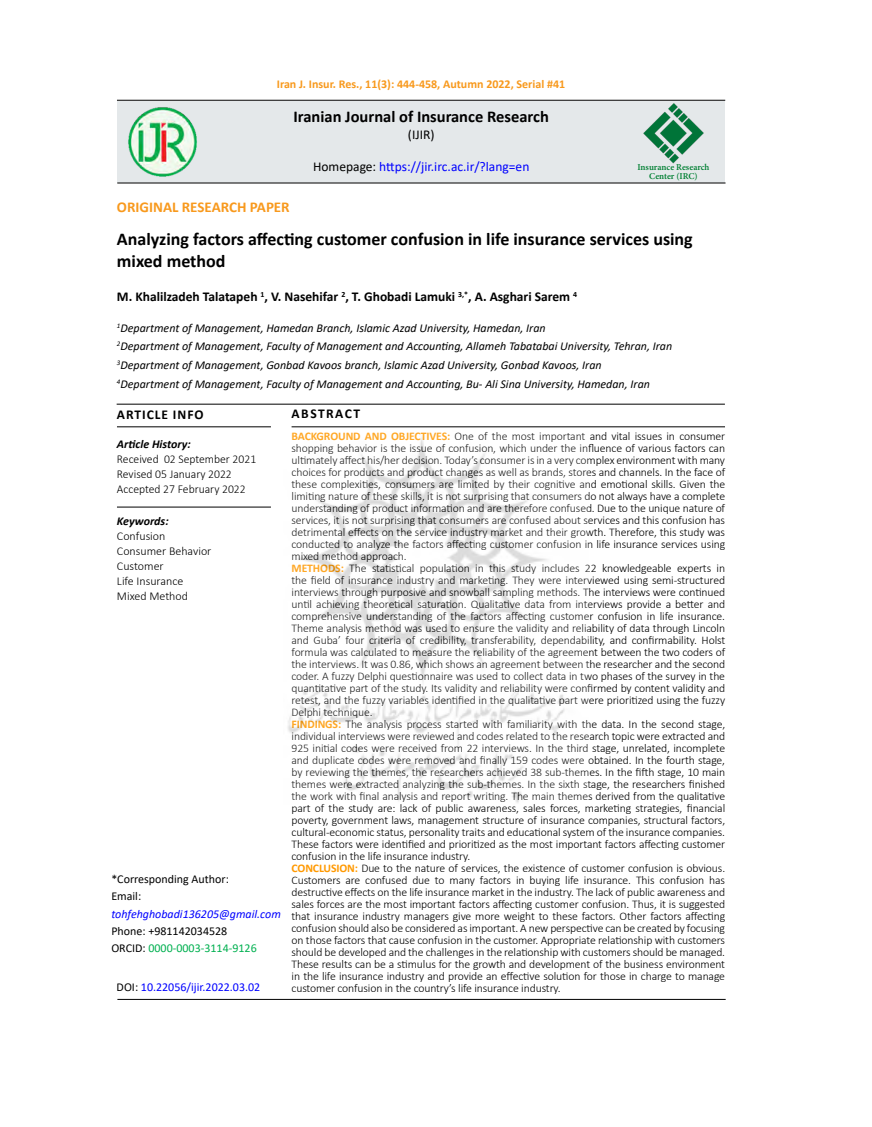
<style>
.page{position:relative;width:872px;height:1127px;background:#fff}
.page>*{position:absolute;margin:0;border:0;box-sizing:border-box;transform-origin:0 0}
.t1{font:700 18px/21.6px "Calibri";color:#000}
.t2{font:700 16.5px "Calibri";color:#000}
.t3{font:700 15px "Calibri";color:#f8991d}
.t4{font:700 13.5px "Calibri";color:#000}
.t5{font:13.5px "Calibri";color:#00f}
.t6{font:700 13.5px "Calibri";letter-spacing:.07em;color:#000}
.t7{font:700 13.5px "Calibri";letter-spacing:.11em;color:#000}
.t8{font:13.5px "Calibri";color:#000}
.t9{font:italic 12px "Calibri";color:#000}
.t10{font:300 12px/15px "Calibri";color:#000}
.t11{font:12px/17.2px "Calibri";color:#000}
.t12{font:700 12px "Calibri";color:#f8991d}
.t13{font:italic 12px "Calibri";color:#00f}
.t14{font:12px "Calibri";color:#00f}
.t15{font:italic 700 12px "Calibri";color:#000}
.t16{font:300 11.7px/12px "Calibri";letter-spacing:-.01em;color:#000}
.t17{font:700 11.7px "Calibri";letter-spacing:-.01em;color:#f90}
.t18{font:600 9px "Minion Pro";letter-spacing:-.005em;color:#007f32}
.t19{font:700 7.8px "Calibri";color:#000}
.t20{font:italic 7.05px "Calibri";color:#000}
.s1{color:#000}
.s2{color:#00b050}
.s3{font-weight:700;color:#f90}
</style>
<div class="page">
<hr style="left:117px;top:100px;width:608px;height:1px;background:#000">
<div style="left:117px;top:101px;width:608px;height:82px;background:#e4e8ea"></div>
<hr style="left:117px;top:426px;width:154px;height:1px;background:#000">
<hr style="left:291px;top:426px;width:434px;height:1px;background:#000">
<hr style="left:117px;top:507px;width:154px;height:1px;background:#000">
<hr style="left:117px;top:404px;width:608px;height:1px;background:#000">
<hr style="left:117px;top:999px;width:608px;height:1px;background:#000">
<hr style="left:117px;top:183px;width:608px;height:1px;background:#000">
<img style="left:128px;top:107px;width:69px;height:70px">
<img style="left:643px;top:103px;width:61px;height:61px">
<img style="left:288px;top:438px;width:278px;height:365px">
<p class="t12" style="left:277px;top:75px;width:290px">Iran .J Insur. Res., 11 : )3( 444-458, Autumn 2022, Serial #41</p>
<h2 class="t2" style="left:293px;top:105px;width:257px">Iranian Journal of Insurance Research</h2>
<p class="t8" style="left:408px;top:125px;width:28px">(IJIR(</p>
<p class="t5" style="left:313px;top:157px;width:218px"><span class="s1">Homepage:</span> https://jir.irc.ac ?/i r. lang=en</p>
<p class="t18" style="left:637px;top:161px;width:73px">Insurance Research</p>
<p class="t18" style="left:649px;top:170px;width:50px">Center (IRC(</p>
<p class="t3" style="left:117px;top:196px;width:174px">ORIGINAL RESEARCH PAPER</p>
<h1 class="t1" style="left:117px;top:228px;width:577px">Analyzing factors affecting customer confusion in life insurance services using mixed method</h1>
<p class="t19" style="left:261px;top:288px;width:5px">1</p>
<p class="t4" style="left:464px;top:287px;width:107px">A,<sup>*</sup> . Asghari Sarem</p>
<p class="t4" style="left:117px;top:287px;width:142px">M. Khalilzadeh Talatapeh</p>
<p class="t19" style="left:341px;top:288px;width:5px">2</p>
<p class="t19" style="left:458px;top:288px;width:8px">3,</p>
<p class="t4" style="left:265px;top:287px;width:75px">.V, Nasehifar</p>
<p class="t19" style="left:573px;top:288px;width:5px">4</p>
<p class="t4" style="left:345px;top:287px;width:111px">.T, Ghobadi Lamuki</p>
<p class="t20" style="left:117px;top:320px;width:5px">1</p>
<p class="t9" style="left:120px;top:319px;width:427px">Department of Management, Hamedan Branch, Islamic Azad University, Hamedan, Iran</p>
<p class="t20" style="left:117px;top:339px;width:5px">2</p>
<p class="t9" style="left:120px;top:338px;width:553px">Department of Management, Faculty of Management and Accounting, Allameh Tabatabai University, Tehran, Iran</p>
<p class="t20" style="left:117px;top:358px;width:5px">3</p>
<p class="t9" style="left:120px;top:357px;width:483px">Department of Management, Gonbad Kavoos branch, Islamic Azad University, Gonbad Kavoos, Iran</p>
<p class="t20" style="left:117px;top:376px;width:5px">4</p>
<p class="t9" style="left:120px;top:375px;width:531px">Department of Management, Faculty of Management and Accounting, Bu- Ali Sina University, Hamedan, Iran</p>
<p class="t6" style="left:117px;top:404px;width:88px">ARTICLE INFO</p>
<p class="t15" style="left:117px;top:435px;width:75px">Article History:</p>
<p class="t10" style="left:117px;top:451px;width:141px">Received 02 September 2021<br>Revised 05 January 2022<br>Accepted 27 February 2022</p>
<p class="t15" style="left:117px;top:513px;width:53px">Keywords:</p>
<p class="t10" style="left:117px;top:529px;width:96px">Confusion<br>Consumer Behavior<br>Customer<br>Life Insurance<br>Mixed Method</p>
<p class="t11" style="left:111px;top:870px;width:119px">*Corresponding Author:<br>Email:</p>
<p class="t13" style="left:111px;top:905px;width:171px">tohfehghobadi136205@gmail.com</p>
<p class="t11" style="left:111px;top:922px;width:147px">Phone: +981142034528<br>ORCID: <span class="s2">0000-0003-3114-9126</span></p>
<p class="t14" style="left:117px;top:979px;width:145px"><span class="s1">DOI:</span> 10.22056/ijir.2022.03.02</p>
<p class="t7" style="left:292px;top:404px;width:70px">ABSTRACT</p>
<p class="t16" style="left:291px;top:430px;width:435px"><span class="s3">BACKGROUND AND OBJECTIVES:</span> One of the most important and vital issues in consumer</p>
<p class="t16" style="left:291px;top:442px;width:435px">shopping behavior is the issue of confusion, which under the influence of various factors can</p>
<p class="t16" style="left:291px;top:454px;width:435px">ultimately affect his/her decision. Today s’ consumer inis a very complex environment with many</p>
<p class="t16" style="left:291px;top:466px;width:435px">choices for products and product changes as well as brands, stores and channels In. the face of</p>
<p class="t16" style="left:291px;top:478px;width:435px">these complexities, consumers are limited by their cognitive and emotional skills. Given the</p>
<p class="t16" style="left:291px;top:490px;width:435px">limiting nature of these skills isit, not surprising that consumers do not always have a complete</p>
<p class="t16" style="left:291px;top:502px;width:435px">understanding of product information and are therefore confused. Due to the unique nature of</p>
<p class="t16" style="left:291px;top:514px;width:435px">services isit, not surprising that consumers are confused about services and this confusion has</p>
<p class="t16" style="left:291px;top:526px;width:435px">detrimental effects on the service industry market and their growth. Therefore, this study was</p>
<p class="t16" style="left:291px;top:538px;width:435px">conducted to analyze the factors affecting customer confusion in life insurance services using</p>
<p class="t16" style="left:291px;top:550px;width:117px">mixed method approach.</p>
<p class="t16" style="left:716px;top:562px;width:10px">in</p>
<p class="t16" style="left:349px;top:562px;width:19px">The</p>
<p class="t16" style="left:372px;top:562px;width:44px">statistical</p>
<p class="t16" style="left:420px;top:562px;width:51px">population</p>
<p class="t16" style="left:489px;top:562px;width:18px">this</p>
<p class="t16" style="left:541px;top:562px;width:39px">includes</p>
<p class="t16" style="left:602px;top:562px;width:71px">knowledgeable</p>
<p class="t16" style="left:511px;top:562px;width:27px">study</p>
<p class="t16" style="left:475px;top:562px;width:10px">in</p>
<p class="t16" style="left:585px;top:562px;width:13px">22</p>
<p class="t17" style="left:291px;top:560px;width:54px">METHODS:</p>
<p class="t16" style="left:291px;top:574px;width:435px">the field of insurance industry and marketing. They were interviewed using semi-structured interviews through purposive and snowball sampling methods. The interviews were continued until achieving theoretical saturation. Qualitative data from interviews provide a better and comprehensive understanding of the factors affecting customer confusion in life insurance.<br>Theme analysis method was used to ensure the validity and reliability of data through Lincoln and Guba’ four criteria of credibility, transferability, dependability, and confirmability. Holst formula was calculated to measure the reliability of the agreement between the two coders of the interviews It. was 0.86, which shows an agreement between the researcher and the second coder A. fuzzy Delphi questionnaire was used to collect data in two phases of the survey in the quantitative part of the study. Its validity and reliability were confirmed by content validity and retest, and the fuzzy variables identified in the qualitative part were prioritized using the fuzzy Delphi technique.<br><span class="s3">FINDINGS:</span> The analysis process started with familiarity with the data. In the second stage, individual interviews were reviewed and codes related to the research topic were extracted and 925 initial codes were received from 22 interviews In. the third stage, unrelated, incomplete and duplicate codes were removed and finally 159 codes were obtained In. the fourth stage, by reviewing the themes, the researchers achieved 38 sub-themes In. the fifth stage, 10 main themes were extracted analyzing the sub-themes In. the sixth stage, the researchers finished the work with final analysis and report writing. The main themes derived from the qualitative part of the study are: lack of public awareness, sales forces, marketing strategies, financial poverty, government laws, management structure of insurance companies, structural factors, cultural-economic status, personality traits and educational system of the insurance companies.<br>These factors were identified and prioritized as the most important factors affecting customer confusion in the life insurance industry.<br><span class="s3">CONCLUSION:</span> Due to the nature of services, the existence of customer confusion is obvious.<br>Customers are confused due to many factors in buying life insurance. This confusion has destructive effects on the life insurance market in the industry. The lack of public awareness and sales forces are the most important factors affecting customer confusion. Thus isit, suggested that insurance industry managers give more weight to these factors. Other factors affecting confusion should also be considered as important A. new perspective can be created by focusing on those factors that cause confusion in the customer. Appropriate relationship with customers should be developed and the challenges in the relationship with customers should be managed.<br>These results can be a stimulus for the growth and development of the business environment in the life insurance industry and provide an effective solution for those in charge to manage customer confusion in the country s’ life insurance industry.</p>
<p class="t16" style="left:677px;top:562px;width:36px">experts</p>
</div>
